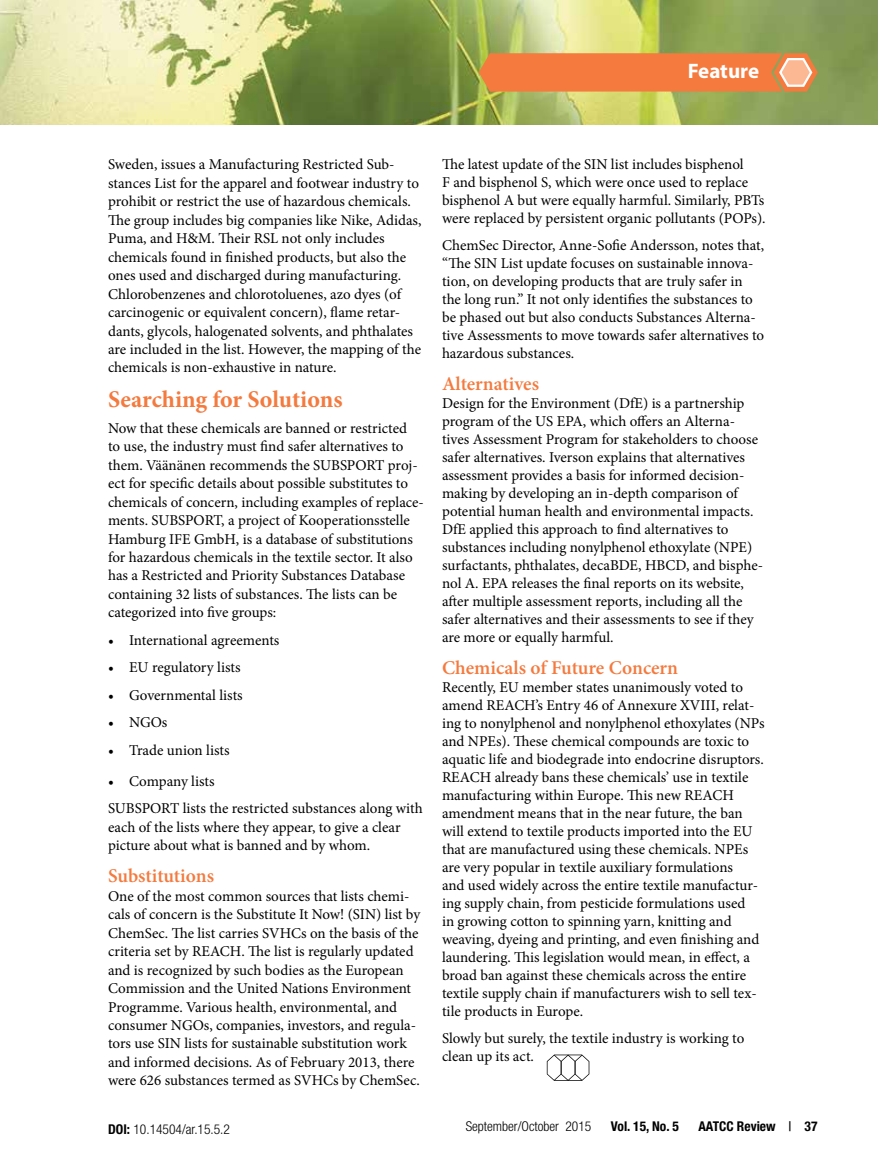
<style>
.page{position:relative;width:878px;height:1175px;background:#fff}
.page>*{position:absolute;margin:0;border:0;box-sizing:border-box;transform-origin:0 0}
.t1{font:700 24px "Minion Pro";letter-spacing:-.005em;color:#f47a3e}
.t2{font:700 21px "Myriad Pro";letter-spacing:-.005em;color:#fff}
.t3{font:600 19.5px "Minion Pro";color:#f47a3e}
.t4{font:15px/18px "Minion Pro";letter-spacing:-.005em;color:#000}
.t5{font:300 condensed 13.5px "Helvetica Neue LT Pro";color:#000}
.t6{font:700 condensed 13.5px "Helvetica Neue LT Pro";color:#000}
.s1{font-weight:700}
.s2{font-weight:500}
</style>
<div class="page">
<img style="left:0;top:0;width:878px;height:124px">
<svg style="left:547px;top:1054px;width:42px;height:27px"></svg>
<svg style="left:479px;top:53px;width:338px;height:39px;background:#ef8145"></svg>
<h2 class="t2" style="left:687px;top:57px;width:73px">Feature</h2>
<p class="t4" style="left:108px;top:155px;width:315px;line-height:18.5px">Sweden, issues a Manufacturing Restricted Sub&shy;stances List for the apparel and footwear industry to prohibit or restrict the use of hazardous chemicals.<br>The group includes big companies like Nike, Adidas, Puma, and H&amp;M. Their RSL not only includes chemicals found in finished products, but also the ones used and discharged during manufacturing.<br>Chlorobenzenes and chlorotoluenes, azo dyes (of carcinogenic or equivalent concern), flame retar&shy;dants, glycols, halogenated solvents, and phthalates are included in the list. However, the mapping of the chemicals is non-exhaustive in nature.</p>
<h1 class="t1" style="left:108px;top:383px;width:236px">Searching for Solutions</h1>
<p class="t4" style="left:108px;top:419px;width:317px;line-height:18.5px">Now that these chemicals are banned or restricted<br>to use, the industry must find safer alternatives to them. Väänänen recommends the SUBSPORT proj&shy;ect for specific details about possible substitutes to chemicals of concern, including examples of replace&shy;ments. SUBSPORT, a project of Kooperationsstelle Hamburg IFE GmbH, is a database of substitutions for hazardous chemicals in the textile sector. It also has a Restricted and Priority Substances Database containing 32 lists of substances. The lists can be categorized into five groups:</p>
<p class="t4" style="left:108px;top:631px;width:173px">• International agreements</p>
<p class="t4" style="left:108px;top:658px;width:134px">• EU regulatory lists</p>
<p class="t4" style="left:108px;top:686px;width:136px">• Governmental lists</p>
<p class="t4" style="left:108px;top:713px;width:61px">• NGOs</p>
<p class="t4" style="left:108px;top:741px;width:123px">• Trade union lists</p>
<p class="t4" style="left:108px;top:767px;width:316px;line-height:27.5px">• Company lists<br>SUBSPORT lists the restricted substances along with</p>
<p class="t4" style="left:108px;top:818px;width:294px;line-height:18.5px">each of the lists where they appear, to give a clear picture about what is banned and by whom.</p>
<h3 class="t3" style="left:108px;top:862px;width:107px">Substitutions</h3>
<p class="t4" style="left:108px;top:886px;width:313px;line-height:18.5px">One of the most common sources that lists chemi&shy;cals of concern is the Substitute It Now! (SIN) list by ChemSec. The list carries SVHCs on the basis of the criteria set by REACH. The list is regularly updated and is recognized by such bodies as the European Commission and the United Nations Environment Programme. Various health, environmental, and consumer NGOs, companies, investors, and regula&shy;tors use SIN lists for sustainable substitution work and informed decisions. As of February 2013, there were 626 substances termed as SVHCs by ChemSec.</p>
<p class="t4" style="left:442px;top:156px;width:325px">The latest update of the SIN list includes bisphenol<br>F and bisphenol S, which were once used to replace bisphenol A but were equally harmful. Similarly, PBTs were replaced by persistent organic pollutants (POPs).</p>
<p class="t4" style="left:442px;top:237px;width:323px">ChemSec Director, Anne-Sofie Andersson, notes that, “The SIN List update focuses on sustainable innova&shy;tion, on developing products that are truly safer in the long run.” It not only identifies the substances to be phased out but also conducts Substances Alterna&shy;tive Assessments to move towards safer alternatives to hazardous substances.</p>
<h3 class="t3" style="left:442px;top:370px;width:99px">Alternatives</h3>
<p class="t4" style="left:442px;top:394px;width:322px">Design for the Environment (DfE) is a partnership program of the US EPA, which offers an Alterna&shy;tives Assessment Program for stakeholders to choose safer alternatives. Iverson explains that alternatives assessment provides a basis for informed decision&shy;making by developing an in-depth comparison of potential human health and environmental impacts.<br>DfE applied this approach to find alternatives to substances including nonylphenol ethoxylate (NPE) surfactants, phthalates, decaBDE, HBCD, and bisphe&shy;nol A. EPA releases the final reports on its website, after multiple assessment reports, including all the safer alternatives and their assessments to see if they are more or equally harmful.</p>
<h3 class="t3" style="left:442px;top:654px;width:238px">Chemicals of Future Concern</h3>
<p class="t4" style="left:442px;top:677px;width:324px">Recently, EU member states unanimously voted to amend REACH’s Entry 46 of Annexure XVIII, relat&shy;ing to nonylphenol and nonylphenol ethoxylates (NPs and NPEs). These chemical compounds are toxic to aquatic life and biodegrade into endocrine disruptors.<br>REACH already bans these chemicals’ use in textile manufacturing within Europe. This new REACH amendment means that in the near future, the ban will extend to textile products imported into the EU that are manufactured using these chemicals. NPEs are very popular in textile auxiliary formulations<br>and used widely across the entire textile manufactur&shy;ing supply chain, from pesticide formulations used<br>in growing cotton to spinning yarn, knitting and weaving, dyeing and printing, and even finishing and laundering. This legislation would mean, in effect, a broad ban against these chemicals across the entire textile supply chain if manufacturers wish to sell tex&shy;tile products in Europe.</p>
<p class="t4" style="left:442px;top:1028px;width:304px">Slowly but surely, the textile industry is working to clean up its act.</p>
<p class="t5" style="left:108px;top:1121px;width:123px"><span class="s1">DOI:</span> 10.14504/ar.15.5.2</p>
<p class="t5" style="left:465px;top:1118px;width:127px">September/October 2015</p>
<p class="t6" style="left:611px;top:1118px;width:70px">Vol. 15, No. 5</p>
<p class="t6" style="left:698px;top:1118px;width:121px">AATCC Review <span class="s2">|</span> 37</p>
</div>
